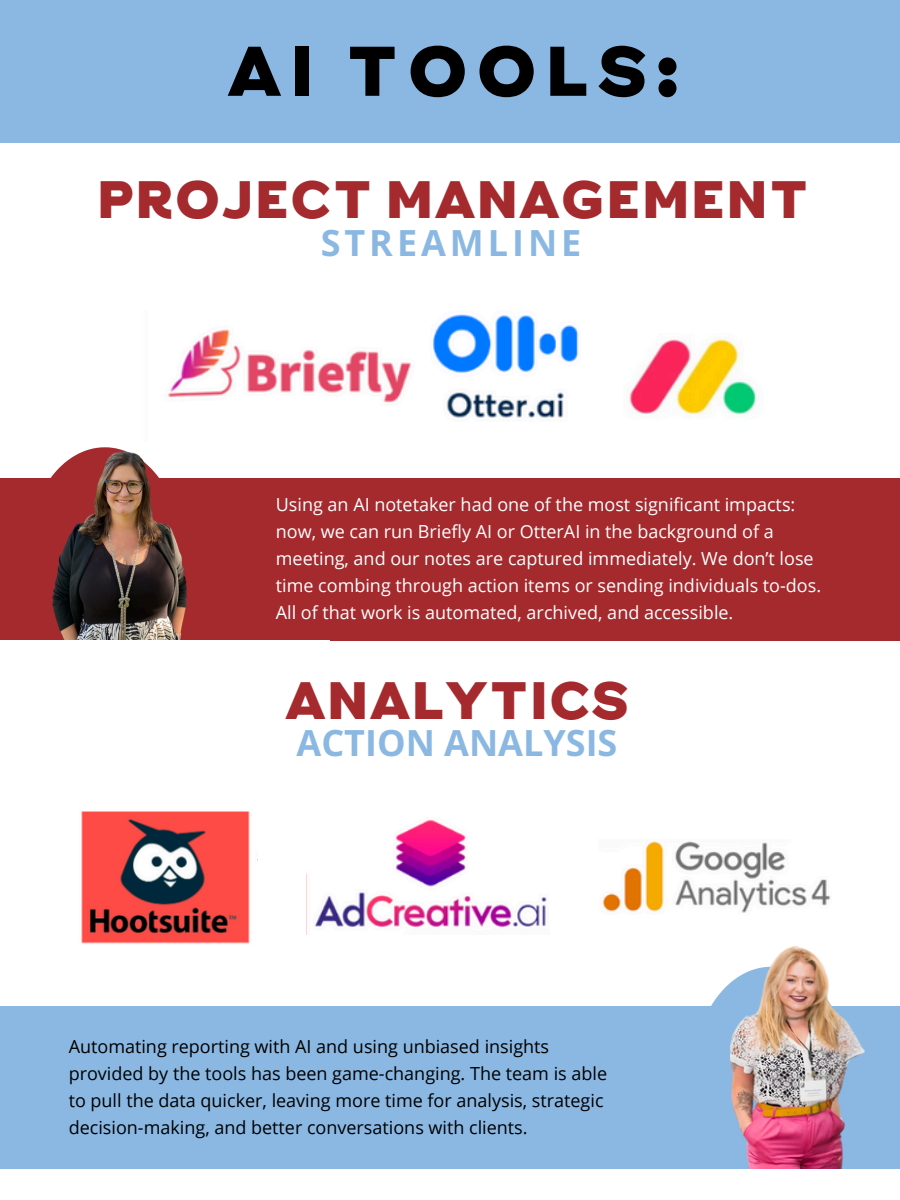
<style>
.page{position:relative;width:900px;height:1200px;background:#fff}
.page>*{position:absolute;margin:0;border:0;box-sizing:border-box;transform-origin:0 0}
.t1{font:700 64px "Capo";letter-spacing:.11em;color:#000}
.t2{font:700 48px "Capo";color:#a42a2e}
.t3{font:700 36px "Open Sans";color:#8ab8e2}
.t4{font:700 36px "Open Sans";letter-spacing:.11em;color:#8ab8e2}
.t5{font:18px/27px "Open Sans";color:#fff}
.t6{font:18px/27px "Open Sans";color:#000}
</style>
<div class="page">
<div style="left:0;top:0;width:900px;height:142px;background:#8ab8e2"></div>
<div style="left:0;top:478px;width:900px;height:162px;background:#a42a2e"></div>
<img style="left:167px;top:314px;width:412px;height:104px">
<img style="left:629px;top:338px;width:128px;height:77px">
<img style="left:50px;top:447px;width:137px;height:193px">
<img style="left:81px;top:811px;width:177px;height:133px">
<img style="left:314px;top:819px;width:233px;height:109px">
<img style="left:602px;top:841px;width:229px;height:72px">
<div style="left:0;top:1007px;width:900px;height:162px;background:#8ab8e2"></div>
<svg style="left:693px;top:983px;width:37px;height:24px"></svg>
<img style="left:730px;top:945px;width:170px;height:224px">
<p class="t1" style="left:226px;top:41px;width:455px">AI TOOLS:</p>
<p class="t2" style="left:97px;top:177px;width:715px">PROJECT MANAGEMENT</p>
<p class="t4" style="left:321px;top:217px;width:262px">STREAMLINE</p>
<p class="t5" style="left:276px;top:491px;width:547px">Using an AI notetaker had one of the most significant impacts: now, we can run Briefly AI or OtterAI in the background of a meeting, and our notes are captured immediately. We don’t lose time combing through action items or sending individuals to-dos.<br>All of that work is automated, archived, and accessible.</p>
<h3 class="t2" style="left:285px;top:678px;width:347px">ANALYTICS</h3>
<h3 class="t3" style="left:297px;top:718px;width:322px">ACTION ANALYSIS</h3>
<p class="t6" style="left:69px;top:1033px;width:540px">Automating reporting with AI and using unbiased insights provided by the tools has been game-changing. The team is able to pull the data quicker, leaving more time for analysis, strategic decision-making, and better conversations with clients.</p>
</div>
